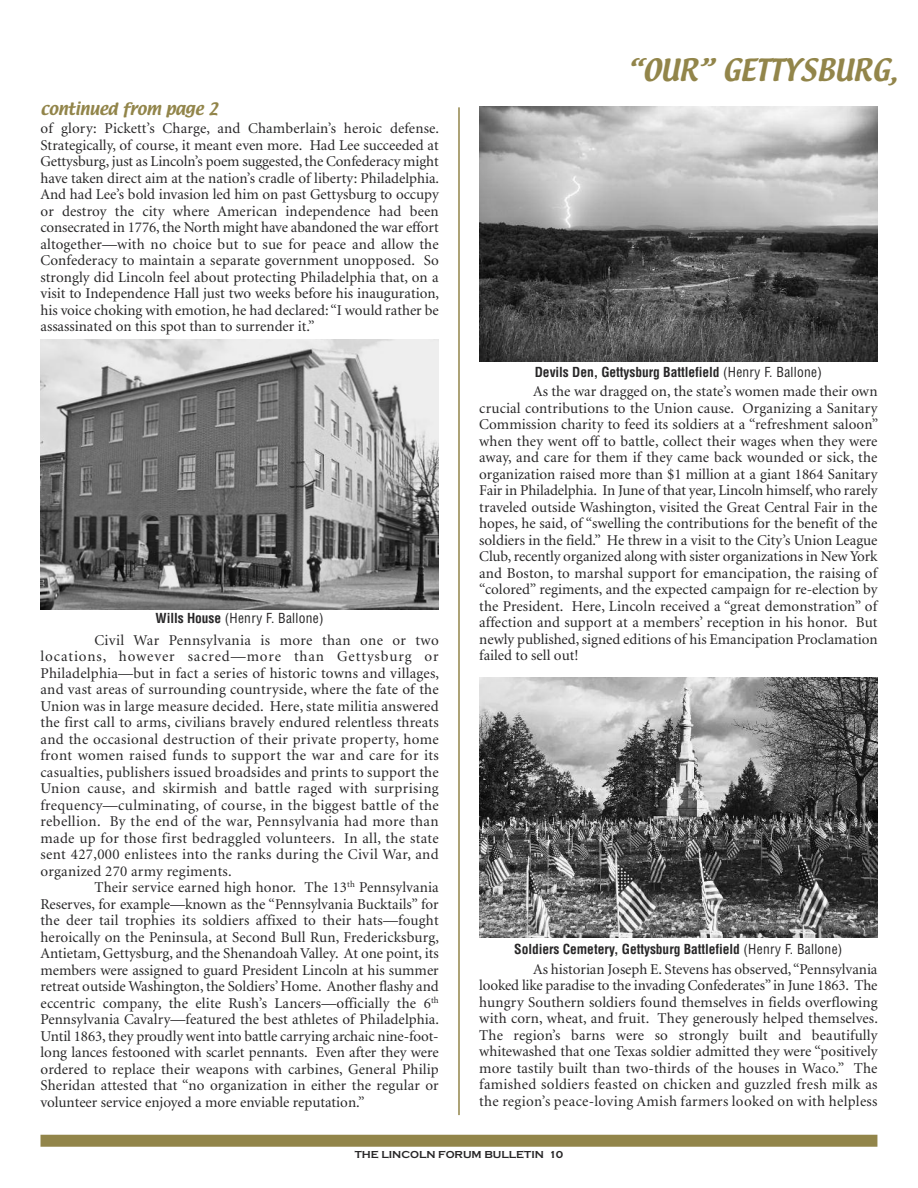
<style>
.page{position:relative;width:918px;height:1188px;background:#fff}
.page>*{position:absolute;margin:0;border:0;box-sizing:border-box;transform-origin:0 0}
.t1{font:27px "Textile";color:#92854a}
.t2{font:15px/16.5px "Minion";color:#272627;text-align:justify}
.t3{font:15px "Textile";letter-spacing:-.015em;color:#92854a}
.t4{font:700 condensed 13.5px "Helvetica";letter-spacing:-.005em;color:#272627}
.t5{font:condensed 13.5px "Helvetica";letter-spacing:.02em;color:#272627}
.t6{font:700 10.5px "Copperplate Gothic";color:#272627}
.s1{font-weight:700}
.s2{font-weight:400}
</style>
<div class="page">
<div style="left:41px;top:1135px;width:836px;height:12px;background:#92854a"></div>
<hr style="left:458px;top:107px;width:2px;height:1008px;background:#92854a">
<img style="left:40px;top:340px;width:399px;height:269px">
<img style="left:479px;top:677px;width:398px;height:261px">
<img style="left:479px;top:107px;width:398px;height:254px">
<p class="t3" style="left:40px;top:101px;width:179px">continued from page 2</p>
<p class="t2" style="left:40px;top:122px;width:400px">of glory: Pickett’s Charge, and Chamberlain’s heroic defense.<br>Strategically, of course, it meant even more. Had Lee succeeded at Gettysburg, just as Lincoln’s poem suggested, the Confederacy might have taken direct aim at the nation’s cradle of liberty: Philadelphia.<br>And had Lee’s bold invasion led him on past Gettysburg to occupy or destroy the city where American independence had been consecrated in 1776, the North might have abandoned the war effort altogether—with no choice but to sue for peace and allow the Confederacy to maintain a separate government unopposed. So strongly did Lincoln feel about protecting Philadelphia that, on a visit to Independence Hall just two weeks before his inauguration, his voice choking with emotion, he had declared: “I would rather be assassinated on this spot than to surrender it.”</p>
<p class="t5" style="left:156px;top:610px;width:170px"><span class="s1">Wills House</span> (Henry F. Ballone)</p>
<p class="t2" style="left:40px;top:633px;width:400px;text-indent:54px">Civil War Pennsylvania is more than one or two locations, however sacred—more than Gettysburg or Philadelphia—but in fact a series of historic towns and villages, and vast areas of surrounding countryside, where the fate of the Union was in large measure decided. Here, state militia answered the first call to arms, civilians bravely endured relentless threats and the occasional destruction of their private property, home front women raised funds to support the war and care for its casualties, publishers issued broadsides and prints to support the Union cause, and skirmish and battle raged with surprising frequency—culminating, of course, in the biggest battle of the rebellion. By the end of the war, Pennsylvania had more than made up for those first bedraggled volunteers. In all, the state sent 427,000 enlistees into the ranks during the Civil War, and organized 270 army regiments.</p>
<p class="t2" style="left:40px;top:881px;width:400px;text-indent:54px">Their service earned high honor. The 13<sup>th</sup> Pennsylvania Reserves, for example—known as the “Pennsylvania Bucktails” for the deer tail trophies its soldiers affixed to their hats—fought heroically on the Peninsula, at Second Bull Run, Fredericksburg, Antietam, Gettysburg, and the Shenandoah Valley. At one point, its members were assigned to guard President Lincoln at his summer retreat outside Washington, the Soldiers’Home. Another flashy and eccentric company, the elite Rush’s Lancers—officially the 6<sup>th </sup>Pennsylvania Cavalry—featured the best athletes of Philadelphia.<br>Until 1863, they proudly went into battle carrying archaic nine-foot&shy;long lances festooned with scarlet pennants. Even after they were ordered to replace their weapons with carbines, General Philip Sheridan attested that “no organization in either the regular or volunteer service enjoyed a more enviable reputation.”</p>
<h1 class="t1" style="left:627px;top:56px;width:272px">“OUR” GETTYSBURG,</h1>
<p class="t4" style="left:535px;top:364px;width:289px">Devils Den, Gettysburg Battlefield <span class="s2">(Henry F. Ballone)</span></p>
<p class="t2" style="left:479px;top:384px;width:401px;text-indent:54px">As the war dragged on, the state’s women made their own crucial contributions to the Union cause. Organizing a Sanitary Commission charity to feed its soldiers at a “refreshment saloon” when they went off to battle, collect their wages when they were away, and care for them if they came back wounded or sick, the organization raised more than $1 million at a giant 1864 Sanitary Fair in Philadelphia. In June of that year, Lincoln himself, who rarely traveled outside Washington, visited the Great Central Fair in the hopes, he said, of “swelling the contributions for the benefit of the soldiers in the field.” He threw in a visit to the City’s Union League Club, recently organized along with sister organizations in New York and Boston, to marshal support for emancipation, the raising of “colored” regiments, and the expected campaign for re-election by the President. Here, Lincoln received a “great demonstration” of affection and support at a members’ reception in his honor. But newly published, signed editions of his Emancipation Proclamation failed to sell out!</p>
<p class="t4" style="left:514px;top:942px;width:330px">Soldiers Cemetery, Gettysburg Battlefield <span class="s2">(Henry F. Ballone)</span></p>
<p class="t2" style="left:479px;top:962px;width:400px;text-indent:54px">As historian Joseph E. Stevens has observed,“Pennsylvania looked like paradise to the invading Confederates” in June 1863. The hungry Southern soldiers found themselves in fields overflowing with corn, wheat, and fruit. They generously helped themselves.<br>The region’s barns were so strongly built and beautifully whitewashed that one Texas soldier admitted they were “positively more tastily built than two-thirds of the houses in Waco.” The famished soldiers feasted on chicken and guzzled fresh milk as the region’s peace-loving Amish farmers looked on with helpless</p>
<p class="t6" style="left:355px;top:1148px;width:210px">THE LINCOLN FORUM BULLETIN 10</p>
</div>
